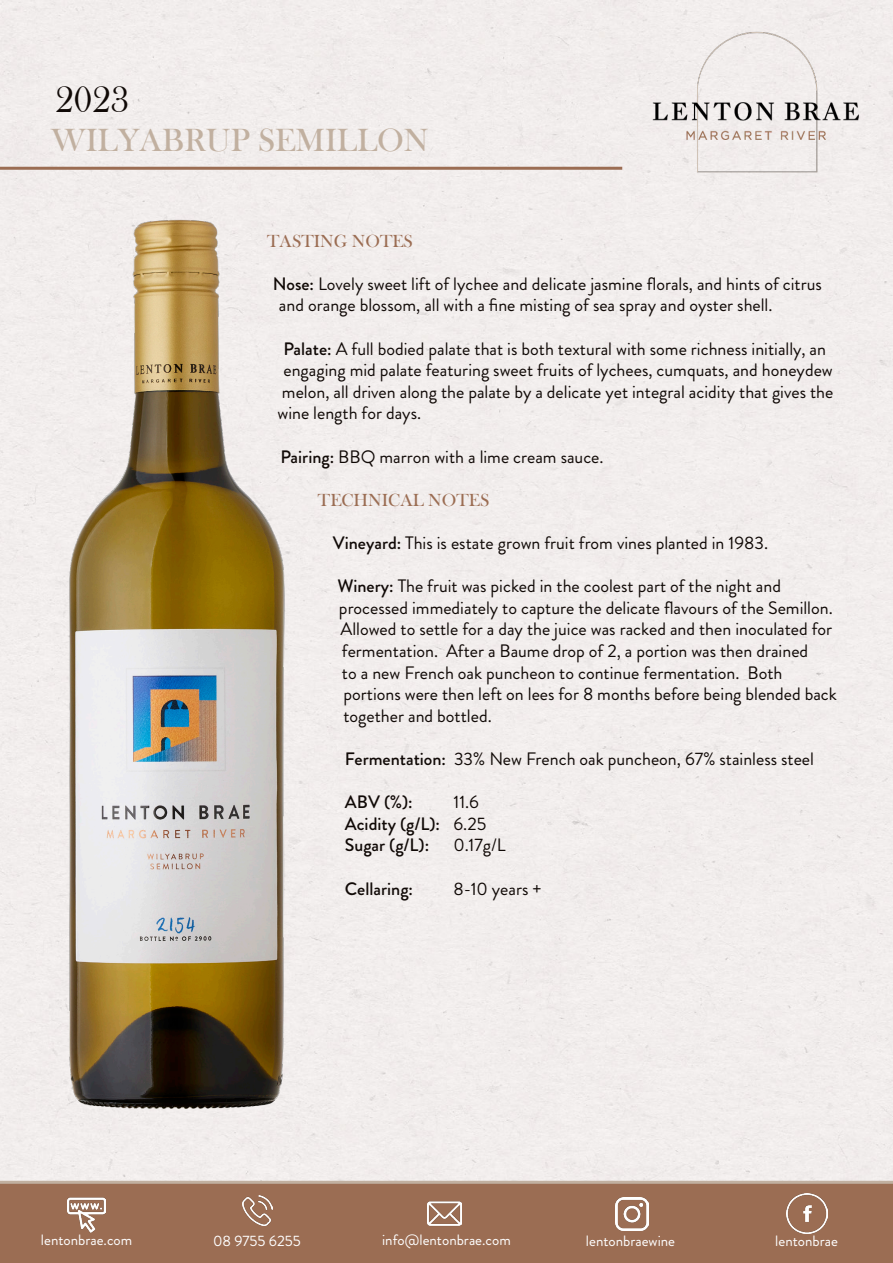
<style>
.page{position:relative;width:893px;height:1263px;background:#fff}
.page>*{position:absolute;margin:0;border:0;box-sizing:border-box;transform-origin:0 0}
.t1{font:37.5px "Bask Old Face";color:#100906}
.t2{font:33px "Bask Old Face";color:#c1b0a0}
.t3{font:18px/21.6px "Brandon Grotesque";color:#100906}
.t4{font:500 18px "Brandon Grotesque";color:#100906}
.t5{font:18px "Bask Old Face";color:#9b6d53}
.t6{font:15px "Brandon Grotesque";color:#fff}
.s1{font-weight:500}
.s2{font-weight:400}
</style>
<div class="page">
<hr style="left:0;top:167px;width:622px;height:3px;background:#9b6d53">
<div style="left:0;top:1182px;width:893px;height:81px;background:#9b6d53"></div>
<img style="left:30px;top:165px;width:358px;height:1048px">
<hr style="left:0;top:1181px;width:893px;height:3px;background:#c1b0a0">
<img style="left:68px;top:1196px;width:38px;height:37px">
<img style="left:242px;top:1195px;width:31px;height:30px">
<img style="left:428px;top:1201px;width:34px;height:25px">
<img style="left:615px;top:1197px;width:33px;height:33px">
<img style="left:787px;top:1194px;width:41px;height:39px">
<div style="left:631px;top:0;width:250px;height:227px;background:#f1edec"></div>
<p class="t1" style="left:55px;top:79px;width:75px">2023</p>
<p class="t2" style="left:51px;top:122px;width:379px">WILYABRUP SEMILLON</p>
<p class="t5" style="left:267px;top:231px;width:147px">TASTING NOTES</p>
<p class="t3" style="left:279px;top:273px;width:544px;text-indent:-6px"><span class="s1">Nose:</span> Lovely sweet lift of lychee and delicate jasmine florals, and hints of citrus and orange blossom, all with a fine misting of sea spray and oyster shell.</p>
<p class="t3" style="left:283px;top:338px;width:544px"><span class="s1">Palate:</span> A full bodied palate that is both textural with some richness initially, an</p>
<p class="t3" style="left:283px;top:359px;width:551px">engaging mid palate featuring sweet fruits of lychees, cumquats, and honeydew</p>
<p class="t3" style="left:282px;top:381px;width:553px">melon, all driven along the palate by a delicate yet integral acidity that gives the</p>
<p class="t3" style="left:277px;top:403px;width:145px">wine length for days.</p>
<p class="t3" style="left:280px;top:446px;width:325px"><span class="s1">Pairing:</span> BBQ marron with a lime cream sauce.</p>
<p class="t5" style="left:318px;top:490px;width:173px">TECHNICAL NOTES</p>
<p class="t3" style="left:333px;top:532px;width:437px"><span class="s1">Vineyard:</span> This is estate grown fruit from vines planted in 1983.</p>
<p class="t3" style="left:337px;top:575px;width:501px"><span class="s1">Winery:</span> The fruit was picked in the coolest part of the night and processed immediately to capture the delicate flavours of the Semillon.<br>Allowed to settle for a day the juice was racked and then inoculated for fermentation. After a Baume drop of 2, a portion was then drained<br>to a new French oak puncheon to continue fermentation. Both portions were then left on lees for 8 months before being blended back together and bottled.</p>
<p class="t3" style="left:345px;top:748px;width:471px"><span class="s1">Fermentation:</span> 33% New French oak puncheon, 67% stainless steel</p>
<p class="t4" style="left:345px;top:789px;width:69px">ABV (%):</p>
<p class="t3" style="left:453px;top:791px;width:27px">11.6</p>
<p class="t4" style="left:345px;top:811px;width:143px">Acidity (g/L): <span class="s2">6.25</span></p>
<p class="t4" style="left:345px;top:833px;width:86px">Sugar (g/L):</p>
<p class="t3" style="left:453px;top:835px;width:54px">0.17g/L</p>
<p class="t4" style="left:345px;top:876px;width:70px">Cellaring:</p>
<p class="t3" style="left:453px;top:878px;width:90px">8-10 years +</p>
<p class="t6" style="left:41px;top:1230px;width:93px">lentonbrae.com</p>
<p class="t6" style="left:213px;top:1230px;width:89px">08 9755 6255</p>
<p class="t6" style="left:382px;top:1230px;width:130px">info@lentonbrae.com</p>
<p class="t6" style="left:586px;top:1230px;width:91px">lentonbraewine</p>
<p class="t6" style="left:775px;top:1230px;width:64px">lentonbrae</p>
</div>
